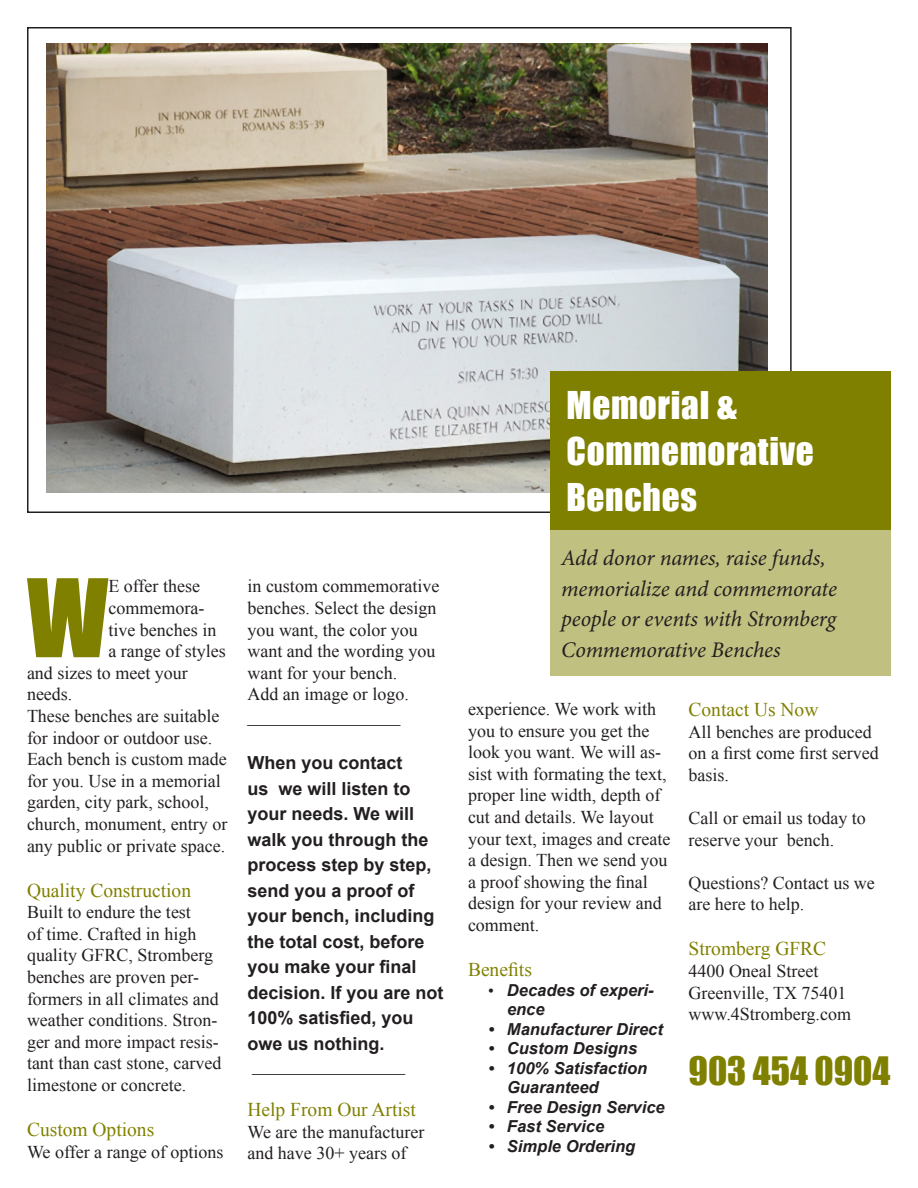
<style>
.page{position:relative;width:918px;height:1188px;background:#fff}
.page>*{position:absolute;margin:0;border:0;box-sizing:border-box;transform-origin:0 0}
.t1{font:99.9px "Impact";color:#808000}
.t2{font:36px "Impact";color:#808000}
.t3{font:35.25px "Impact";letter-spacing:.02em;color:#fff}
.t4{font:italic 22.35px/30.5px "Minion Pro";letter-spacing:-.005em;color:#231f20}
.t5{font:19.5px "Times New Roman";color:#808000}
.t6{font:18px/21.6px "Times New Roman";color:#231f20}
.t7{font:700 18px/25.5px "Arial";color:#231f20}
.t8{font:italic 700 16.5px/19.5px "Arial";color:#231f20}
.s1{font-family:"Times New Roman";font-weight:400;font-style:normal}
</style>
<div class="page">
<img style="left:46px;top:44px;width:722px;height:448px">
<div style="left:551px;top:372px;width:340px;height:158px;background:#808000"></div>
<div style="left:551px;top:530px;width:340px;height:146px;background:#c0c080"></div>
<p class="t1" style="left:27px;top:541px;width:83px">W</p>
<p class="t6" style="left:108px;top:575px;width:93px">E offer these</p>
<p class="t6" style="left:108px;top:597px;width:97px">commemora-</p>
<p class="t6" style="left:108px;top:619px;width:109px">tive benches in</p>
<p class="t6" style="left:108px;top:640px;width:119px">a range of styles</p>
<p class="t6" style="left:27px;top:662px;width:162px">and sizes to meet your</p>
<p class="t6" style="left:27px;top:683px;width:47px">needs.</p>
<p class="t6" style="left:27px;top:705px;width:202px">These benches are suitable for indoor or outdoor use.<br>Each bench is custom made for you. Use in a memorial garden, city park, school, church, monument, entry or any public or private space.</p>
<p class="t5" style="left:27px;top:877px;width:166px">Quality Construction</p>
<p class="t6" style="left:27px;top:901px;width:196px">Built to endure the test<br>of time. Crafted in high quality GFRC, Stromberg benches are proven per&shy;formers in all climates and weather conditions. Stron&shy;ger and more impact resis&shy;tant than cast stone, carved limestone or concrete.</p>
<p class="t5" style="left:27px;top:1116px;width:129px">Custom Options</p>
<p class="t6" style="left:27px;top:1141px;width:198px">We offer a range of options</p>
<p class="t6" style="left:248px;top:575px;width:193px">in custom commemorative benches. Select the design you want, the color you want and the wording you want for your bench.</p>
<p class="t6" style="left:248px;top:683px;width:163px">Add an image or logo.</p>
<p class="t6" style="left:248px;top:705px;width:154px">_________________</p>
<p class="t7" style="left:248px;top:751px;width:198px">When you contact<br>us we will listen to your needs. We will walk you through the process step by step, send you a proof of your bench, including the total cost, before you make your final decision. If you are not<br>100% satisfied, you owe us nothing.</p>
<p class="t6" style="left:252px;top:1054px;width:154px">_________________</p>
<p class="t5" style="left:248px;top:1097px;width:170px">Help From Our Artist</p>
<p class="t6" style="left:248px;top:1121px;width:178px">We are the manufacturer and have 30+ years of</p>
<p class="t3" style="left:566px;top:378px;width:172px">Memorial &amp;</p>
<p class="t3" style="left:566px;top:424px;width:249px">Commemorative</p>
<p class="t3" style="left:566px;top:469px;width:132px">Benches</p>
<p class="t4" style="left:561px;top:543px;width:277px">Add donor names, raise funds, memorialize and commemorate people or events with Stromberg<br>Commemorative Benches</p>
<p class="t6" style="left:468px;top:698px;width:204px">experience. We work with you to ensure you get the look you want. We will as&shy;sist with formating the text, proper line width, depth of cut and details. We layout your text, images and create a design. Then we send you a proof showing the final design for your review and comment.</p>
<p class="t5" style="left:468px;top:956px;width:65px">Benefits</p>
<p class="t8" style="left:507px;top:980px;width:148px;text-indent:-19px"><span class="s1">•</span> Decades of experi&shy;ence</p>
<p class="t8" style="left:488px;top:1019px;width:176px">• Manufacturer Direct</p>
<p class="t8" style="left:488px;top:1039px;width:150px">• Custom Designs</p>
<p class="t8" style="left:507px;top:1058px;width:142px;text-indent:-19px">• 100% Satisfaction<br>Guaranteed</p>
<p class="t8" style="left:488px;top:1097px;width:178px">• Free Design Service</p>
<p class="t8" style="left:488px;top:1117px;width:117px">• Fast Service</p>
<p class="t8" style="left:488px;top:1136px;width:149px">• Simple Ordering</p>
<p class="t5" style="left:688px;top:696px;width:131px">Contact Us Now</p>
<p class="t6" style="left:688px;top:721px;width:192px">All benches are produced on a first come first served basis.</p>
<p class="t6" style="left:688px;top:807px;width:179px">Call or email us today to reserve your bench.</p>
<p class="t6" style="left:688px;top:872px;width:188px">Questions? Contact us we are here to help.</p>
<p class="t5" style="left:688px;top:936px;width:139px">Stromberg GFRC</p>
<p class="t6" style="left:688px;top:960px;width:131px">4400 Oneal Street</p>
<p class="t6" style="left:688px;top:982px;width:160px">Greenville, TX 75401</p>
<p class="t6" style="left:688px;top:1003px;width:164px">www.4Stromberg.com</p>
<p class="t2" style="left:688px;top:1043px;width:203px">903 454 0904</p>
</div>
